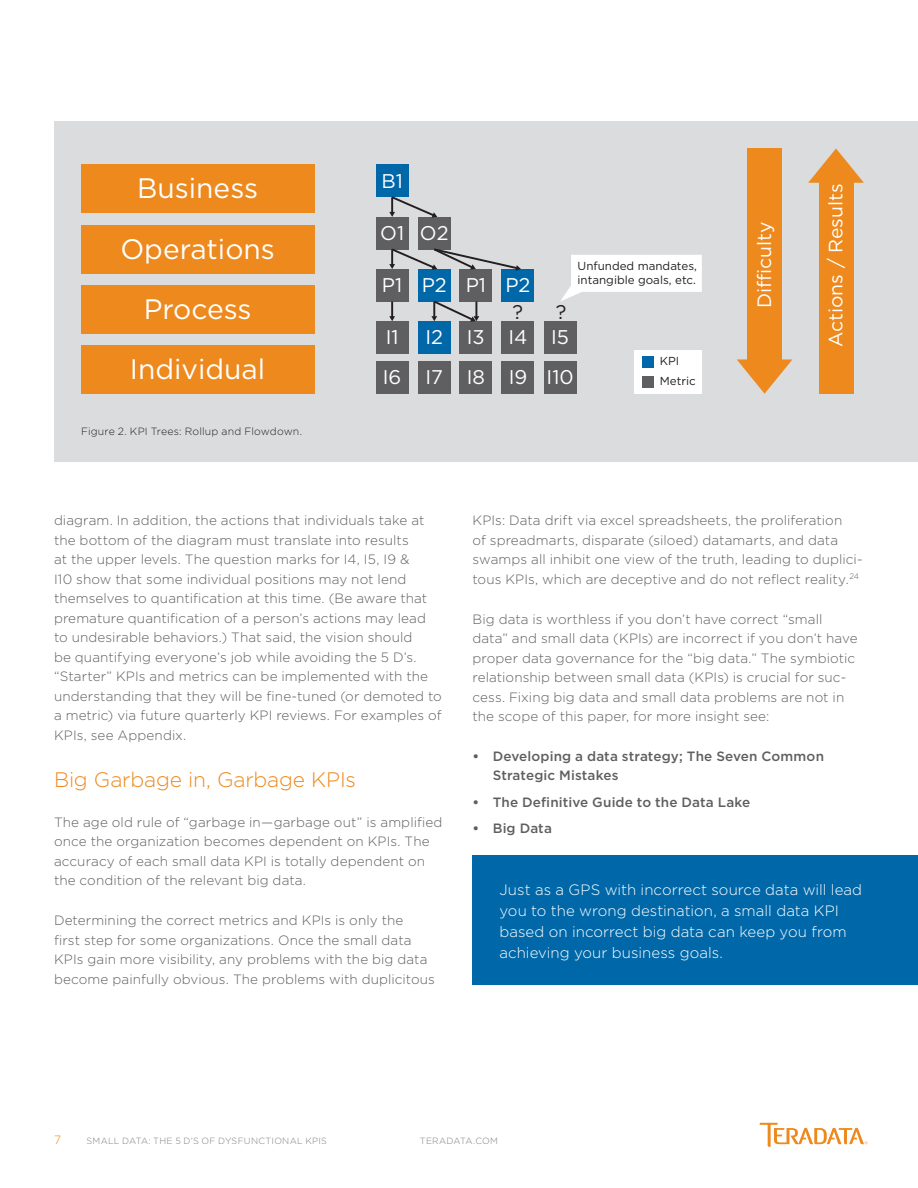
<style>
.page{position:relative;width:918px;height:1188px;background:#fff}
.page>*{position:absolute;margin:0;border:0;box-sizing:border-box;transform-origin:0 0}
.t1{font:28.2px/60.3px "Gotham";color:#fff;text-align:center}
.t2{font:300 21px "Gotham";letter-spacing:-.005em;color:#ed891d}
.t3{font:19.8px/39.9px "Gotham";color:#fff;text-align:right}
.t4{font:19.8px "Gotham";color:#231f20}
.t5{font:19.35px "Gotham";color:#fff}
.t6{font:300 15px/21px "Gotham";color:#fff}
.t7{font:300 13.5px/19.5px "Gotham";letter-spacing:.005em;color:#5f5f62}
.t8{font:500 13.5px/19.5px "Gotham";letter-spacing:.01em;color:#5f5f62}
.t9{font:300 12px "Gotham";color:#ed891d}
.t10{font:11.55px/14px "Gotham";color:#231f20}
.t11{font:300 10.5px "Gotham";letter-spacing:.015em;color:#231f20}
.t12{font:300 9px "Gotham";letter-spacing:.03em;color:#7d7f82}
.s1{font-weight:700}
</style>
<div class="page">
<svg style="left:759px;top:1123px;width:108px;height:24px"></svg>
<div style="left:472px;top:855px;width:446px;height:130px;background:#0068a9"></div>
<div style="left:54px;top:122px;width:864px;height:340px;background:#dbdcde"></div>
<svg style="left:561px;top:255px;width:141px;height:46px"></svg>
<div style="left:748px;top:148px;width:34px;height:224px;background:#ed891d"></div>
<svg style="left:737px;top:359px;width:55px;height:35px"></svg>
<div style="left:635px;top:350px;width:67px;height:44px;background:#fff"></div>
<div style="left:81px;top:165px;width:233px;height:48px;background:#ed891d"></div>
<div style="left:819px;top:170px;width:34px;height:224px;background:#ed891d"></div>
<svg style="left:808px;top:149px;width:56px;height:34px"></svg>
<div style="left:376px;top:165px;width:32px;height:32px;background:#0068a9"></div>
<div style="left:642px;top:376px;width:12px;height:11px;background:#5f5f62"></div>
<div style="left:642px;top:356px;width:12px;height:11px;background:#0068a9"></div>
<div style="left:376px;top:217px;width:32px;height:33px;background:#5f5f62"></div>
<div style="left:418px;top:217px;width:33px;height:33px;background:#5f5f62"></div>
<div style="left:81px;top:225px;width:233px;height:48px;background:#ed891d"></div>
<div style="left:81px;top:285px;width:233px;height:49px;background:#ed891d"></div>
<div style="left:81px;top:346px;width:233px;height:48px;background:#ed891d"></div>
<svg style="left:389px;top:195px;width:48px;height:23px"></svg>
<div style="left:376px;top:269px;width:32px;height:33px;background:#5f5f62"></div>
<div style="left:418px;top:269px;width:33px;height:33px;background:#0068a9"></div>
<div style="left:460px;top:269px;width:32px;height:33px;background:#5f5f62"></div>
<div style="left:502px;top:269px;width:32px;height:33px;background:#0068a9"></div>
<svg style="left:389px;top:247px;width:132px;height:24px"></svg>
<div style="left:376px;top:321px;width:32px;height:33px;background:#5f5f62"></div>
<div style="left:418px;top:321px;width:33px;height:33px;background:#0068a9"></div>
<svg style="left:389px;top:302px;width:6px;height:19px"></svg>
<div style="left:460px;top:321px;width:32px;height:33px;background:#5f5f62"></div>
<div style="left:502px;top:321px;width:32px;height:33px;background:#5f5f62"></div>
<div style="left:544px;top:321px;width:32px;height:33px;background:#5f5f62"></div>
<div style="left:376px;top:361px;width:32px;height:33px;background:#5f5f62"></div>
<div style="left:418px;top:361px;width:33px;height:33px;background:#5f5f62"></div>
<div style="left:460px;top:361px;width:32px;height:33px;background:#5f5f62"></div>
<div style="left:502px;top:361px;width:32px;height:33px;background:#5f5f62"></div>
<div style="left:544px;top:361px;width:32px;height:33px;background:#5f5f62"></div>
<svg style="left:431px;top:299px;width:48px;height:23px"></svg>
<h1 class="t1" style="left:137px;top:158px;width:122px">Business</h1>
<h1 class="t1" style="left:120px;top:218px;width:156px">Operations<br>Process<br>Individual</h1>
<p class="t11" style="left:81px;top:425px;width:223px">Figure 2. KPI Trees: Rollup and Flowdown.</p>
<h3 class="t3" style="left:381px;top:160px;width:23px">B1</h3>
<h3 class="t3" style="left:380px;top:213px;width:70px">O1 O2</h3>
<p class="t10" style="left:578px;top:259px;width:121px">Unfunded mandates, intangible goals, etc.</p>
<h3 class="t3" style="left:382px;top:265px;width:150px">P1 P2 P1 P2</h3>
<h3 class="t3" style="left:386px;top:317px;width:14px">I1</h3>
<h3 class="t3" style="left:425px;top:317px;width:104px">I2 I3 I4</h3>
<h3 class="t4" style="left:513px;top:302px;width:12px">?</h3>
<h3 class="t4" style="left:556px;top:302px;width:12px">?</h3>
<h3 class="t3" style="left:383px;top:317px;width:192px">I5<br>I6 I7 I8 I9 I10</h3>
<p class="t10" style="left:660px;top:350px;width:37px;line-height:20.4px">KPI<br>Metric</p>
<h3 class="t5" style="left:754px;top:308px;width:88px;rotate:-90deg">Difficulty</h3>
<h3 class="t5" style="left:825px;top:347px;width:165px;rotate:-90deg">Actions / Results</h3>
<p class="t7" style="left:54px;top:511px;width:389px">diagram. In addition, the actions that individuals take at the bottom of the diagram must translate into results<br>at the upper levels. The question marks for I4, I5, I9 &amp;<br>I10 show that some individual positions may not lend themselves to quantification at this time. (Be aware that premature quantification of a person’s actions may lead to undesirable behaviors.) That said, the vision should<br>be quantifying everyone’s job while avoiding the 5 D’s. “Starter” KPIs and metrics can be implemented with the understanding that they will be fine-tuned (or demoted to a metric) via future quarterly KPI reviews. For examples of KPIs, see Appendix.</p>
<h2 class="t2" style="left:54px;top:768px;width:304px">Big Garbage in, Garbage KPIs</h2>
<p class="t7" style="left:54px;top:812px;width:390px">The age old rule of “garbage in—garbage out” is amplified once the organization becomes dependent on KPIs. The accuracy of each small data KPI is totally dependent on the condition of the relevant big data.</p>
<p class="t7" style="left:54px;top:910px;width:382px">Determining the correct metrics and KPIs is only the<br>first step for some organizations. Once the small data KPIs gain more visibility, any problems with the big data become painfully obvious. The problems with duplicitous</p>
<p class="t7" style="left:472px;top:511px;width:392px">KPIs: Data drift via excel spreadsheets, the proliferation<br>of spreadmarts, disparate (siloed) datamarts, and data swamps all inhibit one view of the truth, leading to duplici&shy;tous KPIs, which are deceptive and do not reflect reality.<sup>24</sup></p>
<p class="t7" style="left:472px;top:609px;width:387px">Big data is worthless if you don’t have correct “small data” and small data (KPIs) are incorrect if you don’t have proper data governance for the “big data.” The symbiotic relationship between small data (KPIs) is crucial for suc&shy;cess. Fixing big data and small data problems are not in the scope of this paper, for more insight see:</p>
<p class="t8" style="left:493px;top:746px;width:333px;text-indent:-20px"><span class="s1">•</span> Developing a data strategy; The Seven Common<br>Strategic Mistakes</p>
<p class="t8" style="left:472px;top:792px;width:279px"><span class="s1">•</span> The Definitive Guide to the Data Lake</p>
<p class="t8" style="left:472px;top:818px;width:81px"><span class="s1">•</span> Big Data</p>
<p class="t6" style="left:500px;top:879px;width:364px">Just as a GPS with incorrect source data will lead you to the wrong destination, a small data KPI based on incorrect big data can keep you from achieving your business goals.</p>
<p class="t9" style="left:54px;top:1134px;width:9px">7</p>
<p class="t12" style="left:87px;top:1136px;width:242px">SMALL DATA: THE 5 D’S OF DYSFUNCTIONAL KPIS</p>
<p class="t12" style="left:420px;top:1136px;width:80px">TERADATA.COM</p>
</div>
